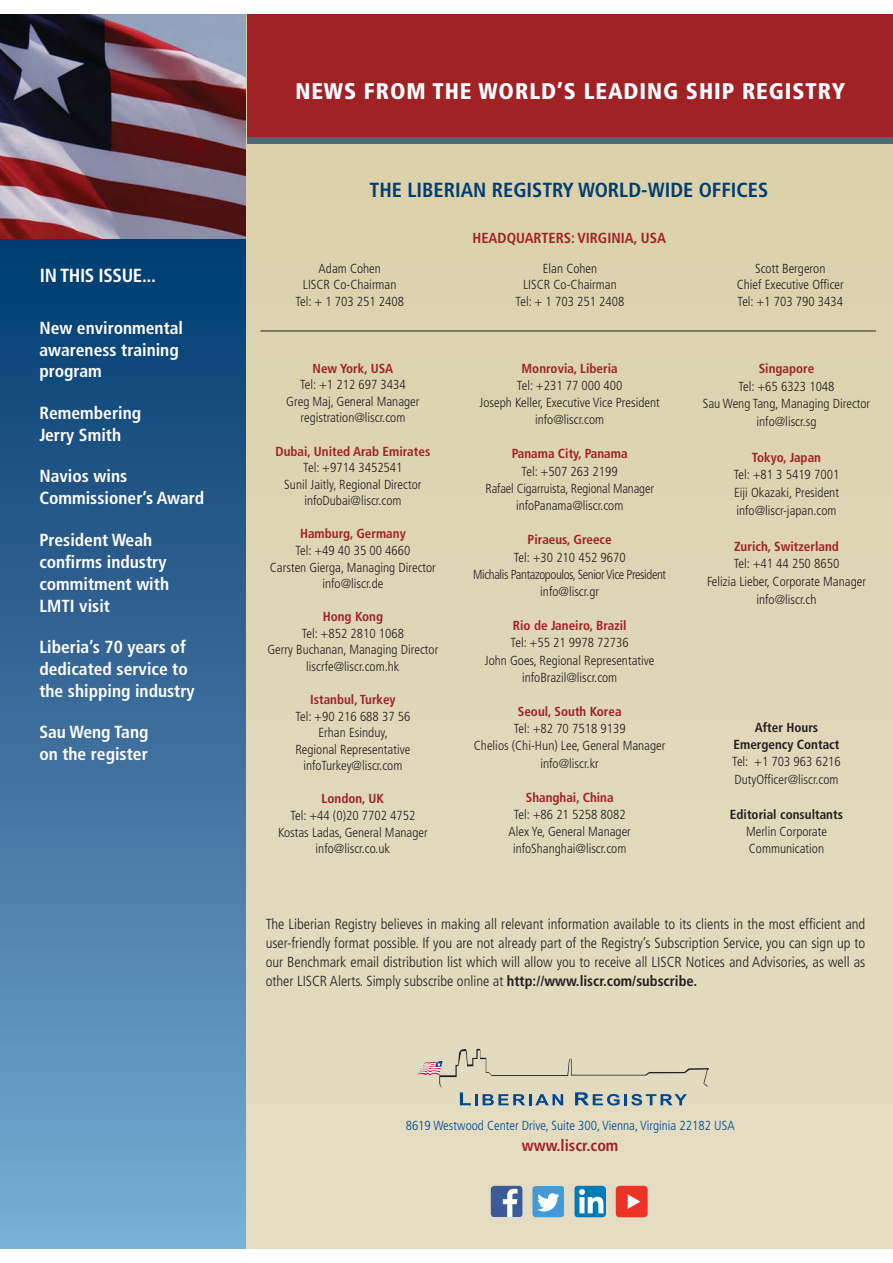
<style>
.page{position:relative;width:893px;height:1263px;background:#fff}
.page>*{position:absolute;margin:0;border:0;box-sizing:border-box;transform-origin:0 0}
.t1{font:900 condensed 22.65px "Frutiger";letter-spacing:.04em;color:#fff}
.t2{font:700 condensed 20.4px "Frutiger";color:#003d71}
.t3{font:700 condensed 18.9px "Frutiger";letter-spacing:-.02em;color:#fff}
.t4{font:700 condensed 17.55px/21.9px "Frutiger";color:#fff}
.t5{font:700 condensed 16.05px "Frutiger";color:#a02225}
.t6{font:300 condensed 14.55px/18.9px "Frutiger";color:#231f20;text-align:justify}
.t7{font:700 condensed 14.55px "Frutiger";color:#a02225}
.t8{font:300 condensed 13.2px/16.5px "Frutiger";color:#231f20;text-align:center}
.t9{font:700 condensed 13.2px "Frutiger";color:#a02225}
.t10{font:300 condensed 13.2px/17.1px "Frutiger";letter-spacing:-.03em;color:#231f20;text-align:center}
.t11{font:300 condensed 13.2px "Frutiger";color:#004990}
.t12{font:700 condensed 13.2px/17.4px "Frutiger";color:#231f20;text-align:center}
.s1{font-weight:700}
</style>
<div class="page">
<div style="left:0;top:239px;width:248px;height:1009px;background:linear-gradient(to bottom,#03396e,#7aacd1)"></div>
<img style="left:0;top:14px;width:247px;height:225px">
<div style="left:247px;top:14px;width:645px;height:1234px;background:#dfd6b6"></div>
<svg style="left:417px;top:1049px;width:292px;height:57px"></svg>
<div style="left:247px;top:14px;width:645px;height:126px;background:#a02225"></div>
<div style="left:247px;top:137px;width:645px;height:7px;background:#54666f"></div>
<hr style="left:260px;top:331px;width:616px;height:1px;background:#231f20">
<svg style="left:491px;top:1186px;width:32px;height:31px"></svg>
<svg style="left:616px;top:1186px;width:32px;height:31px"></svg>
<div style="left:532px;top:1186px;width:32px;height:31px;background:#429bd6;border-radius:4px"></div>
<svg style="left:537px;top:1193px;width:22px;height:19px"></svg>
<svg style="left:574px;top:1186px;width:32px;height:31px"></svg>
<h3 class="t3" style="left:40px;top:267px;width:118px">IN THIS ISSUE...</h3>
<h3 class="t4" style="left:39px;top:318px;width:145px">New environmental awareness training program</h3>
<h3 class="t4" style="left:39px;top:403px;width:103px">Remembering<br>Jerry Smith</h3>
<h3 class="t4" style="left:39px;top:467px;width:166px">Navios wins<br>Commissioner’s Award</h3>
<h3 class="t4" style="left:39px;top:530px;width:131px">President Weah confirms industry commitment with<br>LMTI visit</h3>
<h3 class="t4" style="left:39px;top:637px;width:157px">Liberia’s 70 years of dedicated service to the shipping industry</h3>
<h3 class="t4" style="left:39px;top:723px;width:111px">Sau Weng Tang on the register</h3>
<h1 class="t1" style="left:295px;top:82px;width:551px">NEWS FROM THE WORLD’S LEADING SHIP REGISTRY</h1>
<h2 class="t2" style="left:370px;top:182px;width:400px">THE LIBERIAN REGISTRY WORLD-WIDE OFFICES</h2>
<p class="t7" style="left:472px;top:232px;width:195px">HEADQUARTERS: VIRGINIA, USA</p>
<p class="t8" style="left:295px;top:261px;width:110px">Adam Cohen<br>LISCR Co-Chairman<br>Tel: + 1 703 251 2408</p>
<p class="t8" style="left:516px;top:261px;width:110px">Elan Cohen<br>LISCR Co-Chairman<br>Tel: + 1 703 251 2408</p>
<p class="t8" style="left:737px;top:261px;width:108px">Scott Bergeron<br>Chief Executive Officer<br>Tel: +1 703 790 3434</p>
<p class="t9" style="left:312px;top:363px;width:82px">New York, USA</p>
<p class="t8" style="left:286px;top:378px;width:135px">Tel: +1 212 697 3434<br>Greg Maj, General Manager registration@liscr.com</p>
<p class="t9" style="left:275px;top:446px;width:156px">Dubai, United Arab Emirates</p>
<p class="t8" style="left:284px;top:460px;width:139px">Tel: +9714 3452541<br>Sunil Jaitly, Regional Director infoDubai@liscr.com</p>
<p class="t9" style="left:300px;top:529px;width:107px">Hamburg, Germany</p>
<p class="t8" style="left:270px;top:543px;width:167px">Tel: +49 40 35 00 4660<br>Carsten Gierga, Managing Director info@liscr.de</p>
<p class="t9" style="left:323px;top:611px;width:62px">Hong Kong</p>
<p class="t8" style="left:267px;top:626px;width:172px">Tel: +852 2810 1068<br>Gerry Buchanan, Managing Director liscrfe@liscr.com.hk</p>
<p class="t9" style="left:310px;top:694px;width:87px">Istanbul, Turkey</p>
<p class="t8" style="left:295px;top:709px;width:117px">Tel: +90 216 688 37 56<br>Erhan Esinduy,<br>Regional Representative infoTurkey@liscr.com</p>
<p class="t9" style="left:322px;top:794px;width:64px">London, UK</p>
<p class="t8" style="left:278px;top:808px;width:151px">Tel: +44 (0)20 7702 4752<br>Kostas Ladas, General Manager info@liscr.co.uk</p>
<p class="t9" style="left:521px;top:363px;width:98px">Monrovia, Liberia</p>
<p class="t8" style="left:480px;top:378px;width:182px;line-height:17.1px">Tel: +231 77 000 400<br>Joseph Keller, Executive Vice President info@liscr.com</p>
<p class="t9" style="left:512px;top:449px;width:117px">Panama City, Panama</p>
<p class="t8" style="left:485px;top:464px;width:170px;line-height:17.2px">Tel: +507 263 2199<br>Rafael Cigarruista, Regional Manager infoPanama@liscr.com</p>
<p class="t9" style="left:528px;top:534px;width:86px">Piraeus, Greece</p>
<p class="t10" style="left:473px;top:549px;width:194px">Tel: +30 210 452 9670<br>Michalis Pantazopoulos, Senior Vice President info@liscr.gr</p>
<p class="t9" style="left:513px;top:620px;width:115px">Rio de Janeiro, Brazil</p>
<p class="t8" style="left:485px;top:635px;width:171px;line-height:17.1px">Tel: +55 21 9978 72736<br>John Goes, Regional Representative infoBrazil@liscr.com</p>
<p class="t9" style="left:518px;top:706px;width:105px">Seoul, South Korea</p>
<p class="t8" style="left:474px;top:721px;width:193px;line-height:17.1px">Tel: +82 70 7518 9139<br>Chelios (Chi-Hun) Lee, General Manager info@liscr.kr</p>
<p class="t9" style="left:526px;top:792px;width:89px">Shanghai, China</p>
<p class="t8" style="left:508px;top:807px;width:124px;line-height:17.1px">Tel: +86 21 5258 8082<br>Alex Ye, General Manager infoShanghai@liscr.com</p>
<p class="t9" style="left:759px;top:363px;width:57px">Singapore</p>
<p class="t8" style="left:703px;top:378px;width:169px;line-height:17.7px">Tel: +65 6323 1048<br>Sau Weng Tang, Managing Director info@liscr.sg</p>
<p class="t9" style="left:752px;top:452px;width:71px">Tokyo, Japan</p>
<p class="t8" style="left:734px;top:467px;width:107px;line-height:17.7px;text-align:justify">Tel: +81 3 5419 7001<br>Eiji Okazaki, President info@liscr-japan.com</p>
<p class="t9" style="left:734px;top:541px;width:106px">Zurich, Switzerland</p>
<p class="t8" style="left:707px;top:556px;width:160px;line-height:17.7px">Tel: +41 44 250 8650<br>Felizia Lieber, Corporate Manager info@liscr.ch</p>
<p class="t12" style="left:733px;top:719px;width:107px">After Hours<br>Emergency Contact</p>
<p class="t8" style="left:732px;top:754px;width:110px;line-height:17.4px;text-align:left">Tel: +1 703 963 6216<br>DutyOfficer@liscr.com</p>
<p class="t12" style="left:730px;top:806px;width:115px">Editorial consultants</p>
<p class="t8" style="left:746px;top:824px;width:82px;line-height:17.4px;text-align:left">Merlin Corporate<br>Communication</p>
<p class="t6" style="left:266px;top:915px;width:601px">The Liberian Registry believes in making all relevant information available to its clients in the most efficient and user-friendly format possible. If you are not already part of the Registry’s Subscription Service, you can sign up to our Benchmark email distribution list which will allow you to receive all LISCR Notices and Advisories, as well as other LISCR Alerts. Simply subscribe online at <span class="s1">http://www.liscr.com/subscribe.</span></p>
<p class="t11" style="left:406px;top:1120px;width:330px">8619 Westwood Center Drive, Suite 300, Vienna, Virginia 22182 USA</p>
<p class="t5" style="left:522px;top:1139px;width:98px">www.liscr.com</p>
</div>
